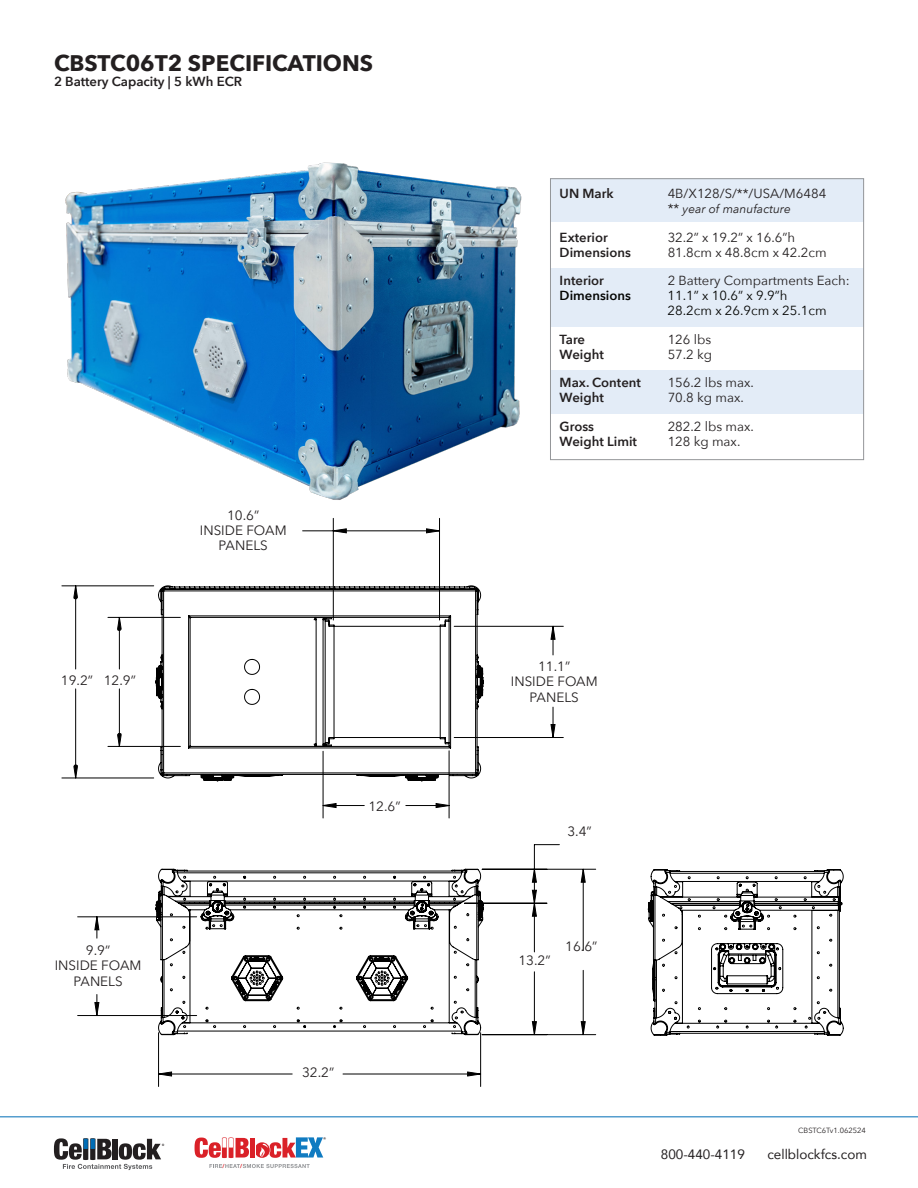
<style>
.page{position:relative;width:918px;height:1188px;background:#fff}
.page>*{position:absolute;margin:0;border:0;box-sizing:border-box;transform-origin:0 0}
.t1{font:700 22.5px "Avenir Next";color:#231f20}
.t2{font:13.5px/15.5px "Avenir Next";color:#231f20;text-align:center}
.t3{font:13.5px "Avenir";color:#231f20}
.t4{font:13.2px "Avenir Next";color:#231f20}
.t5{font:600 13.2px "Avenir Next";color:#231f20}
.t6{font:13.2px/15px "Avenir Next";color:#040503}
.t7{font:600 13.2px "Avenir Next";color:#040503}
.t8{font:italic 12px "Avenir Next";color:#231f20}
.t9{font:7.5px "Avenir Next";color:#231f20}
.t10{font:700 5.55px "Helvetica Neue";color:#da2128}
.t11{font:500 5.25px "Avenir Next";color:#231f20}
.s1{font-style:normal;font-size:13.2px}
</style>
<div class="page">
<svg style="left:54px;top:1138px;width:110px;height:32px"></svg>
<svg style="left:254px;top:1142px;width:16px;height:16px"></svg>
<svg style="left:209px;top:1164px;width:101px;height:4px"></svg>
<div style="left:251px;top:1138px;width:5px;height:20px;background:#fff"></div>
<svg style="left:195px;top:1137px;width:54px;height:21px"></svg>
<svg style="left:259px;top:1137px;width:64px;height:21px"></svg>
<div style="left:250px;top:1138px;width:5px;height:20px;background:#da2128"></div>
<hr style="left:0;top:1116px;width:918px;height:1px;background:#006db6">
<hr style="left:62px;top:778px;width:92px;height:1px;background:#000">
<hr style="left:62px;top:585px;width:92px;height:1px;background:#000">
<hr style="left:333px;top:518px;width:1px;height:102px;background:#000">
<hr style="left:439px;top:518px;width:1px;height:102px;background:#000">
<hr style="left:482px;top:869px;width:114px;height:1px;background:#000">
<hr style="left:482px;top:1034px;width:114px;height:1px;background:#000">
<hr style="left:158px;top:1033px;width:1px;height:54px;background:#000">
<hr style="left:480px;top:1033px;width:1px;height:54px;background:#000">
<svg style="left:74px;top:529px;width:511px;height:547px"></svg>
<svg style="left:155px;top:585px;width:330px;height:197px"></svg>
<svg style="left:155px;top:865px;width:330px;height:174px"></svg>
<svg style="left:647px;top:869px;width:197px;height:167px"></svg>
<img style="left:65px;top:162px;width:457px;height:338px">
<div style="left:550px;top:179px;width:314px;height:43px;background:#e3ecf7"></div>
<div style="left:550px;top:370px;width:314px;height:43px;background:#e3ecf7"></div>
<div style="left:550px;top:268px;width:314px;height:59px;background:#e3ecf7"></div>
<div style="left:550px;top:178px;width:314px;height:282px;border:1px solid #949699"></div>
<p class="t1" style="left:54px;top:43px;width:321px">CBSTC06T2 SPECIFICATIONS</p>
<p class="t5" style="left:54px;top:70px;width:190px">2 Battery Capacity | 5 kWh ECR</p>
<p class="t2" style="left:61px;top:672px;width:34px">19.2”</p>
<p class="t2" style="left:104px;top:672px;width:34px">12.9”</p>
<p class="t2" style="left:86px;top:942px;width:26px">9.9”</p>
<p class="t2" style="left:55px;top:957px;width:88px">INSIDE FOAM<br>PANELS</p>
<p class="t2" style="left:227px;top:507px;width:34px">10.6”</p>
<p class="t2" style="left:200px;top:522px;width:88px">INSIDE FOAM</p>
<p class="t2" style="left:219px;top:537px;width:51px">PANELS</p>
<p class="t2" style="left:368px;top:798px;width:34px">12.6”</p>
<p class="t10" style="left:223px;top:1162px;width:4px">/</p>
<p class="t10" style="left:240px;top:1162px;width:4px">/</p>
<p class="t2" style="left:302px;top:1064px;width:34px">32.2”</p>
<p class="t11" style="left:323px;top:1135px;width:5px">®</p>
<p class="t5" style="left:560px;top:182px;width:56px">UN Mark</p>
<p class="t4" style="left:668px;top:183px;width:160px">4B/X128/S/**/USA/M6484</p>
<p class="t8" style="left:668px;top:199px;width:125px"><span class="s1">**</span> year of manufacture</p>
<p class="t5" style="left:560px;top:226px;width:50px">Exterior</p>
<p class="t4" style="left:668px;top:226px;width:129px">32.2” x 19.2” x 16.6”h</p>
<p class="t5" style="left:560px;top:241px;width:73px">Dimensions</p>
<p class="t4" style="left:668px;top:241px;width:161px">81.8cm x 48.8cm x 42.2cm</p>
<p class="t5" style="left:560px;top:269px;width:46px">Interior</p>
<p class="t4" style="left:668px;top:270px;width:184px">2 Battery Compartments Each:</p>
<p class="t7" style="left:560px;top:284px;width:73px">Dimensions</p>
<p class="t6" style="left:668px;top:288px;width:161px">11.1” x 10.6” x 9.9”h<br>28.2cm x 26.9cm x 25.1cm</p>
<p class="t5" style="left:560px;top:328px;width:27px">Tare</p>
<p class="t4" style="left:668px;top:328px;width:45px">126 lbs</p>
<p class="t5" style="left:560px;top:343px;width:46px">Weight</p>
<p class="t4" style="left:668px;top:343px;width:46px">57.2 kg</p>
<p class="t5" style="left:560px;top:371px;width:83px">Max. Content</p>
<p class="t4" style="left:668px;top:372px;width:88px">156.2 lbs max.</p>
<p class="t5" style="left:560px;top:386px;width:46px">Weight</p>
<p class="t4" style="left:668px;top:387px;width:78px">70.8 kg max.</p>
<p class="t5" style="left:560px;top:415px;width:36px">Gross</p>
<p class="t4" style="left:668px;top:415px;width:88px">282.2 lbs max.</p>
<p class="t5" style="left:560px;top:430px;width:79px">Weight Limit</p>
<p class="t4" style="left:668px;top:430px;width:74px">128 kg max.</p>
<p class="t2" style="left:538px;top:658px;width:34px">11.1”</p>
<p class="t2" style="left:511px;top:673px;width:88px">INSIDE FOAM<br>PANELS</p>
<p class="t2" style="left:567px;top:823px;width:26px">3.4”</p>
<p class="t2" style="left:518px;top:952px;width:34px">13.2”</p>
<p class="t2" style="left:565px;top:938px;width:34px">16.6”</p>
<p class="t9" style="left:798px;top:1124px;width:69px">CBSTC6Tv1.062524</p>
<p class="t3" style="left:661px;top:1144px;width:86px">800-440-4119</p>
<p class="t3" style="left:767px;top:1144px;width:101px">cellblockfcs.com</p>
</div>
